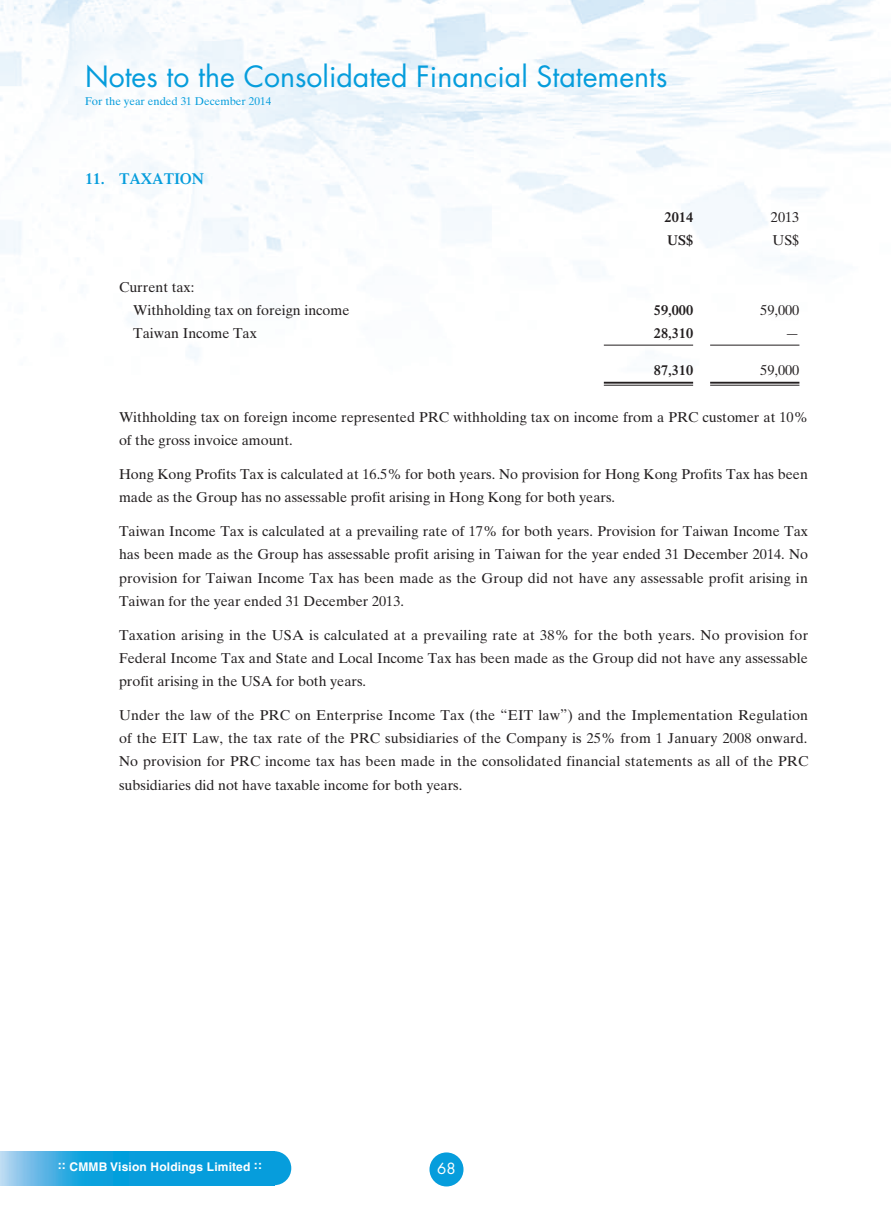
<style>
.page{position:relative;width:893px;height:1212px;background:#fff}
.page>*{position:absolute;margin:0;border:0;box-sizing:border-box;transform-origin:0 0}
.t1{font:28.5px "Futura Std";color:#069ddc}
._3__標題{font:600 15.75px "Times LT Std";color:#069ddc}
.t2{font:15px "Futura Std";color:#fff}
._1__內文{font:14.25px/23.2px "Times Ten LT Std";color:#231f20;text-align:justify}
._1__內文-2{font:600 14.25px "Times LT Std";color:#231f20}
.t3{font:700 12px "Helvetica LT Std";letter-spacing:.015em;color:#fff}
.t4{font:11.25px "Times Ten LT Std";color:#069ddc}
</style>
<div class="page">
<img style="left:0;top:0;width:891px;height:1187px">
<div style="left:429px;top:1152px;width:34px;height:34px;background:#069ddc;border-radius:50%"></div>
<div style="left:257px;top:1151px;width:34px;height:34px;background:#069ddc;border-radius:50%"></div>
<svg style="left:0;top:1151px;width:270px;height:34px;background:#22a6df"></svg>
<hr style="left:604px;top:345px;width:89px;height:1px;background:#231f20">
<hr style="left:710px;top:345px;width:89px;height:1px;background:#231f20">
<hr style="left:604px;top:382px;width:89px;height:2px;background:#231f20">
<hr style="left:604px;top:385px;width:89px;height:1px;background:#231f20">
<hr style="left:710px;top:382px;width:89px;height:2px;background:#231f20">
<hr style="left:710px;top:385px;width:89px;height:1px;background:#231f20">
<h1 class="t1" style="left:85px;top:59px;width:584px">Notes to the Consolidated Financial Statements</h1>
<p class="t4" style="left:85px;top:95px;width:188px">For the year ended 31 December 2014</p>
<p class="_3__標題" style="left:85px;top:169px;width:120px">11. TAXATION</p>
<p class="_1__內文-2" style="left:665px;top:209px;width:30px">2014</p>
<p class="_1__內文" style="left:771px;top:206px;width:30px">2013</p>
<p class="_1__內文-2" style="left:667px;top:232px;width:28px">US$</p>
<p class="_1__內文" style="left:772px;top:229px;width:28px">US$</p>
<p class="_1__內文" style="left:119px;top:275px;width:77px">Current tax:</p>
<p class="_1__內文" style="left:133px;top:299px;width:218px">Withholding tax on foreign income</p>
<p class="_1__內文-2" style="left:654px;top:302px;width:41px">59,000</p>
<p class="_1__內文" style="left:760px;top:299px;width:41px">59,000</p>
<p class="_1__內文" style="left:133px;top:322px;width:125px">Taiwan Income Tax</p>
<p class="_1__內文-2" style="left:654px;top:325px;width:41px">28,310</p>
<p class="_1__內文" style="left:785px;top:321px;width:16px">—</p>
<p class="_1__內文-2" style="left:654px;top:362px;width:41px">87,310</p>
<p class="_1__內文" style="left:760px;top:359px;width:41px">59,000</p>
<p class="_1__內文" style="left:119px;top:405px;width:690px">Withholding tax on foreign income represented PRC withholding tax on income from a PRC customer at 10% of the gross invoice amount.</p>
<p class="_1__內文" style="left:119px;top:462px;width:690px">Hong Kong Profits Tax is calculated at 16.5% for both years. No provision for Hong Kong Profits Tax has been made as the Group has no assessable profit arising in Hong Kong for both years.</p>
<p class="_1__內文" style="left:119px;top:519px;width:690px">Taiwan Income Tax is calculated at a prevailing rate of 17% for both years. Provision for Taiwan Income Tax has been made as the Group has assessable profit arising in Taiwan for the year ended 31 December 2014. No provision for Taiwan Income Tax has been made as the Group did not have any assessable profit arising in Taiwan for the year ended 31 December 2013.</p>
<p class="_1__內文" style="left:119px;top:623px;width:691px">Taxation arising in the USA is calculated at a prevailing rate at 38% for the both years. No provision for Federal Income Tax and State and Local Income Tax has been made as the Group did not have any assessable profit arising in the USA for both years.</p>
<p class="_1__內文" style="left:119px;top:703px;width:691px">Under the law of the PRC on Enterprise Income Tax (the “EIT law”) and the Implementation Regulation of the EIT Law, the tax rate of the PRC subsidiaries of the Company is 25% from 1 January 2008 onward.<br>No provision for PRC income tax has been made in the consolidated financial statements as all of the PRC subsidiaries did not have taxable income for both years.</p>
<p class="t3" style="left:58px;top:1159px;width:206px">:: CMMB Vision Holdings Limited ::</p>
<p class="t2" style="left:437px;top:1159px;width:20px">68</p>
</div>
